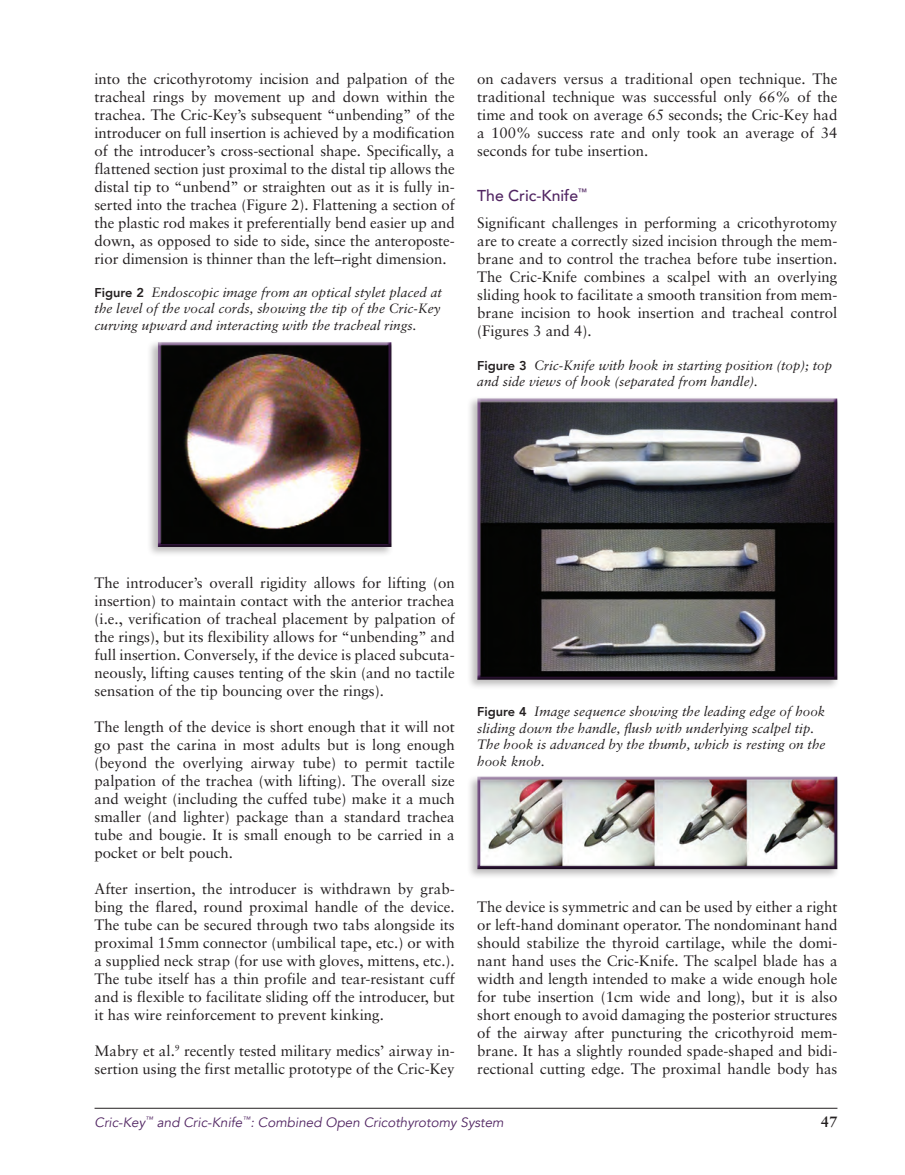
<style>
.page{position:relative;width:905px;height:1175px;background:#fff}
.page>*{position:absolute;margin:0;border:0;box-sizing:border-box;transform-origin:0 0}
.B_head{font:500 15.75px "Avenir";color:#512562}
.Text_with_extra_spac{font:15px/18px "Sabon";color:#231f20;text-align:justify}
.Text_with_no_extra_s{font:15px/18px "Sabon";color:#231f20;text-align:justify}
.t1{font:700 15px "Sabon";color:#231f20}
.Table___Figure_Title{font:italic 13.5px/16.5px "Sabon";color:#231f20}
.t2{font:italic 13.5px "Avenir";color:#512562}
.s1{font-family:"Avenir";font-weight:800;font-style:normal;font-size:12.75px}
</style>
<div class="page">
<hr style="left:94px;top:1107px;width:743px;height:1px;background:#231f20">
<div style="left:147px;top:340px;width:247px;height:218px;background:#231f20;opacity:.3"></div>
<div style="left:157px;top:341px;width:237px;height:207px;background:#231f20;opacity:.75"></div>
<div style="left:466px;top:396px;width:374px;height:294px;background:#231f20;opacity:.3"></div>
<div style="left:476px;top:398px;width:363px;height:283px;background:#231f20;opacity:.75"></div>
<div style="left:466px;top:774px;width:374px;height:106px;background:#231f20;opacity:.3"></div>
<div style="left:476px;top:774px;width:363px;height:94px;background:#fff"></div>
<div style="left:476px;top:776px;width:363px;height:94px;background:#231f20;opacity:.75"></div>
<p class="Text_with_extra_spac" style="left:94px;top:69px;width:362px">into the cricothyrotomy incision and palpation of the tracheal rings by movement up and down within the trachea. The Cric-Key’s subsequent “unbending” of the introducer on full insertion is achieved by a modification of the introducer’s cross-sectional shape. Specifically, a flattened section just proximal to the distal tip allows the distal tip to “unbend” or straighten out as it is fully in&shy;serted into the trachea (Figure 2). Flattening a section of the plastic rod makes it preferentially bend easier up and down, as opposed to side to side, since the anteroposte&shy;rior dimension is thinner than the left–right dimension.</p>
<p class="Table___Figure_Title" style="left:94px;top:284px;width:349px;text-align:justify"><span class="s1">Figure 2</span> Endoscopic image from an optical stylet placed at the level of the vocal cords, showing the tip of the Cric-Key curving upward and interacting with the tracheal rings.</p>
<p class="Text_with_extra_spac" style="left:477px;top:69px;width:362px">on cadavers versus a traditional open technique. The traditional technique was successful only 66% of the time and took on average 65 seconds; the Cric-Key had a 100% success rate and only took an average of 34 seconds for tube insertion.</p>
<p class="B_head" style="left:477px;top:181px;width:112px">The Cric-Knife<sup>™</sup></p>
<p class="Text_with_no_extra_s" style="left:477px;top:213px;width:362px">Significant challenges in performing a cricothyrotomy are to create a correctly sized incision through the mem&shy;brane and to control the trachea before tube insertion.<br>The Cric-Knife combines a scalpel with an overlying sliding hook to facilitate a smooth transition from mem&shy;brane incision to hook insertion and tracheal control (Figures 3 and 4).</p>
<p class="Table___Figure_Title" style="left:477px;top:356px;width:356px"><span class="s1">Figure 3</span> Cric-Knife with hook in starting position (top); top and side views of hook (separated from handle).</p>
<p class="Text_with_extra_spac" style="left:94px;top:573px;width:362px">The introducer’s overall rigidity allows for lifting (on insertion) to maintain contact with the anterior trachea (i.e., verification of tracheal placement by palpation of the rings), but its flexibility allows for “unbending” and full insertion. Conversely, if the device is placed subcuta&shy;neously, lifting causes tenting of the skin (and no tactile sensation of the tip bouncing over the rings).</p>
<p class="Text_with_extra_spac" style="left:94px;top:717px;width:362px">The length of the device is short enough that it will not go past the carina in most adults but is long enough (beyond the overlying airway tube) to permit tactile palpation of the trachea (with lifting). The overall size and weight (including the cuffed tube) make it a much smaller (and lighter) package than a standard trachea tube and bougie. It is small enough to be carried in a pocket or belt pouch.</p>
<p class="Text_with_extra_spac" style="left:94px;top:879px;width:362px">After insertion, the introducer is withdrawn by grab&shy;bing the flared, round proximal handle of the device.<br>The tube can be secured through two tabs alongside its proximal 15mm connector (umbilical tape, etc.) or with a supplied neck strap (for use with gloves, mittens, etc.).<br>The tube itself has a thin profile and tear-resistant cuff and is flexible to facilitate sliding off the introducer, but it has wire reinforcement to prevent kinking.</p>
<p class="Text_with_extra_spac" style="left:94px;top:1041px;width:361px">Mabry et al.<sup>9</sup> recently tested military medics’ airway in&shy;sertion using the first metallic prototype of the Cric-Key</p>
<p class="Table___Figure_Title" style="left:477px;top:703px;width:350px"><span class="s1">Figure 4</span> Image sequence showing the leading edge of hook sliding down the handle, flush with underlying scalpel tip.<br>The hook is advanced by the thumb, which is resting on the hook knob.</p>
<p class="Text_with_extra_spac" style="left:477px;top:897px;width:362px">The device is symmetric and can be used by either a right or left-hand dominant operator. The nondominant hand should stabilize the thyroid cartilage, while the domi&shy;nant hand uses the Cric-Knife. The scalpel blade has a width and length intended to make a wide enough hole for tube insertion (1cm wide and long), but it is also short enough to avoid damaging the posterior structures of the airway after puncturing the cricothyroid mem&shy;brane. It has a slightly rounded spade-shaped and bidi&shy;rectional cutting edge. The proximal handle body has</p>
<p class="t2" style="left:94px;top:1113px;width:411px">Cric-Key<sup>™</sup> and Cric-Knife<sup>™</sup>: Combined Open Cricothyrotomy System</p>
<p class="t1" style="left:820px;top:1112px;width:18px">47</p>
</div>
